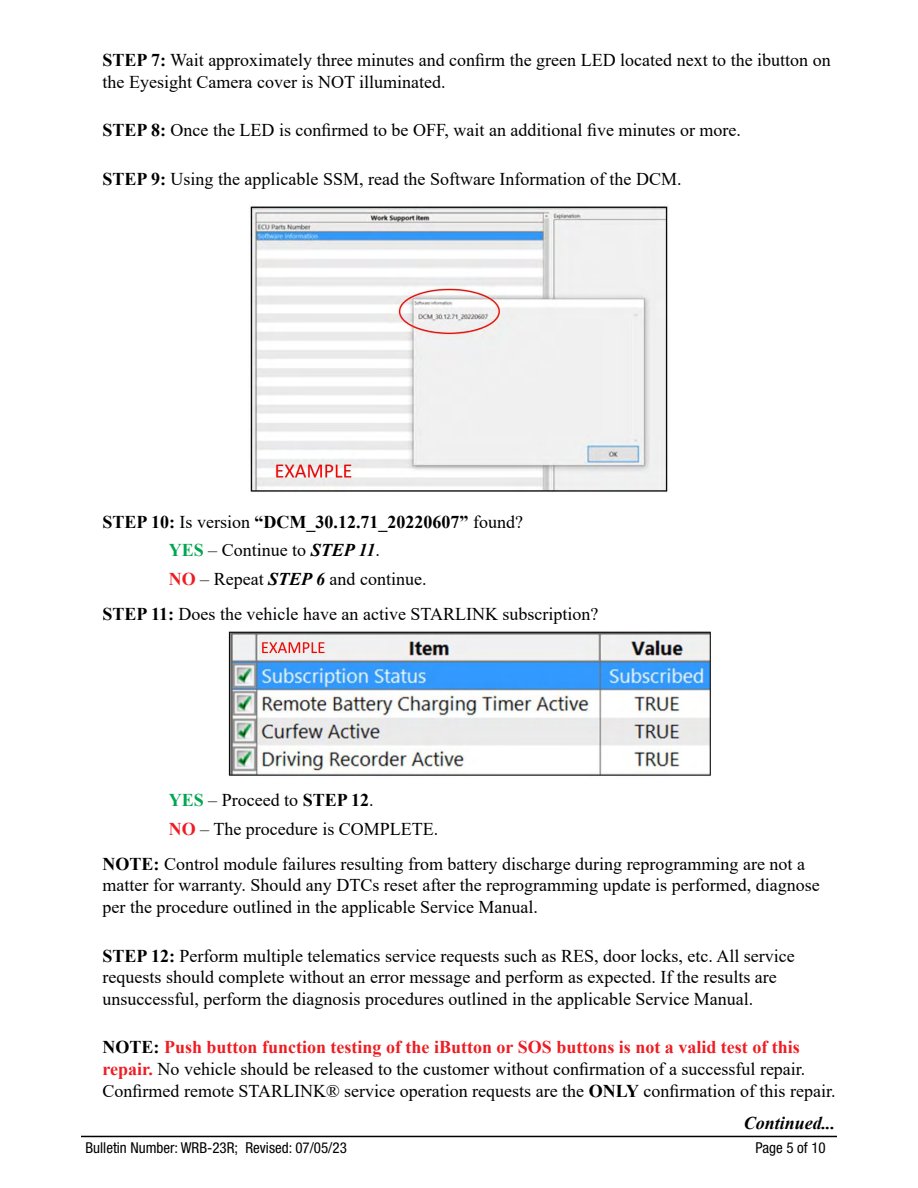
<style>
.page{position:relative;width:918px;height:1188px;background:#fff}
.page>*{position:absolute;margin:0;border:0;box-sizing:border-box;transform-origin:0 0}
.t1{font:18px/21.6px "Times New Roman";color:#000}
.t2{font:italic 700 18px "Times New Roman";color:#000}
.t3{font:condensed 15px "Helvetica Neue LT Std";color:#000}
.s1{font-weight:700}
.s2{font-weight:700;color:#00a651}
.s3{font-weight:700;font-style:italic}
.s4{font-weight:700;color:#ed1d24}
</style>
<div class="page">
<hr style="left:81px;top:1136px;width:756px;height:1px;background:#000">
<img style="left:250px;top:206px;width:418px;height:286px">
<img style="left:228px;top:631px;width:483px;height:145px">
<p class="t1" style="left:103px;top:49px;width:730px"><span class="s1">STEP 7:</span> Wait approximately three minutes and confirm the green LED located next to the ibutton on the Eyesight Camera cover is NOT illuminated.</p>
<p class="t1" style="left:103px;top:119px;width:640px"><span class="s1">STEP 8:</span> Once the LED is confirmed to be OFF, wait an additional five minutes or more.</p>
<p class="t1" style="left:103px;top:168px;width:580px"><span class="s1">STEP 9:</span> Using the applicable SSM, read the Software Information of the DCM.</p>
<p class="t1" style="left:169px;top:507px;width:356px;line-height:28.3px;text-indent:-66px"><span class="s1">STEP 10:</span> Is version <span class="s1">“DCM_30.12.71_20220607”</span> found?<br><span class="s2">YES</span> – Continue to <span class="s3">STEP 11</span>.<br><span class="s4">NO</span> – Repeat <span class="s3">STEP 6</span> and continue.</p>
<p class="t1" style="left:103px;top:602px;width:497px"><span class="s1">STEP 11:</span> Does the vehicle have an active STARLINK subscription?</p>
<p class="t1" style="left:169px;top:786px;width:271px;line-height:28.3px"><span class="s2">YES</span> – Proceed to <span class="s1">STEP 12</span>.<br><span class="s4">NO</span> – The procedure is COMPLETE.</p>
<p class="t1" style="left:103px;top:852px;width:719px"><span class="s1">NOTE:</span> Control module failures resulting from battery discharge during reprogramming are not a matter for warranty. Should any DTCs reset after the reprogramming update is performed, diagnose per the procedure outlined in the applicable Service Manual.</p>
<p class="t1" style="left:103px;top:944px;width:694px"><span class="s1">STEP 12:</span> Perform multiple telematics service requests such as RES, door locks, etc. All service requests should complete without an error message and perform as expected. If the results are unsuccessful, perform the diagnosis procedures outlined in the applicable Service Manual.</p>
<p class="t1" style="left:103px;top:1036px;width:734px"><span class="s1">NOTE:</span> <span class="s4">Push button function testing of the iButton or SOS buttons is not a valid test of this repair.</span> No vehicle should be released to the customer without confirmation of a successful repair.<br>Confirmed remote STARLINK® service operation requests are the <span class="s1">ONLY</span> confirmation of this repair.</p>
<p class="t2" style="left:744px;top:1111px;width:93px">Continued...</p>
<p class="t3" style="left:86px;top:1138px;width:263px">Bulletin Number: WRB-23R; Revised: 07/05/23</p>
<p class="t3" style="left:756px;top:1138px;width:72px">Page 5 of 10</p>
</div>
